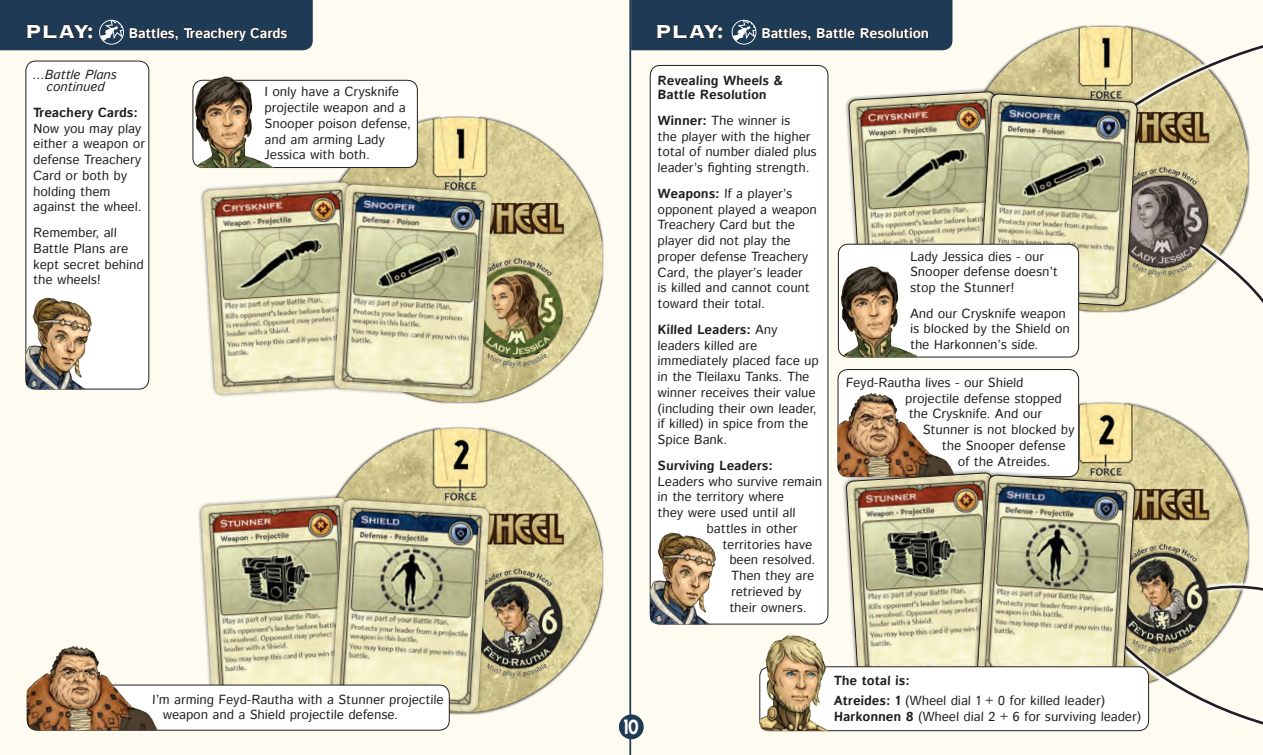
<style>
.page{position:relative;width:1263px;height:755px;background:#fefbf1}
.page>*{position:absolute;margin:0;border:0;box-sizing:border-box;transform-origin:0 0}
.t1{font:800 24.5px "Copperplate Gothic BT";letter-spacing:.005em;color:#fff}
.t2{font:21px "Advokat Modern";color:#fff}
.t3{font:700 14px "Istok";letter-spacing:-.01em;color:#fff}
.t4{font:13.12px/15.8px "Istok";letter-spacing:.005em;color:#231f20}
.t5{font:700 13.12px/14px "Istok";color:#231f20}
.t6{font:italic 13.12px/12.2px "Istok";letter-spacing:.005em;color:#231f20;text-align:center}
.s1{font-weight:700}
</style>
<div class="page">
<hr style="left:629px;top:0;width:2px;height:755px;background:#1f3a55">
<div style="left:619px;top:714px;width:25px;height:25px;background:#1f3a55;border-radius:50%"></div>
<img style="left:340px;top:117px;width:262px;height:285px">
<div style="left:469px;top:265px;width:95px;height:94px;background:#231f20;opacity:.4"></div>
<img style="left:471px;top:267px;width:91px;height:90px;border-radius:45px">
<img style="left:337px;top:428px;width:265px;height:284px">
<div style="left:469px;top:576px;width:95px;height:93px;background:#231f20;opacity:.4"></div>
<img style="left:471px;top:577px;width:91px;height:91px;border-radius:45px">
<div style="left:26px;top:61px;width:123px;height:328px;background:#fff;border-radius:10px"></div>
<div style="left:26px;top:61px;width:123px;height:328px;border:1px solid #231f20;border-radius:10px"></div>
<img style="left:26px;top:292px;width:84px;height:97px">
<svg style="left:200px;top:178px;width:296px;height:223px;background:#cbc3a3"></svg>
<img style="left:334px;top:184px;width:158px;height:212px">
<img style="left:198px;top:493px;width:296px;height:222px">
<img style="left:332px;top:500px;width:157px;height:211px">
<div style="left:27px;top:685px;width:422px;height:45px;background:#fff;border-radius:10px"></div>
<div style="left:27px;top:684px;width:423px;height:46px;border:1px solid #231f20;border-radius:10px"></div>
<img style="left:27px;top:646px;width:143px;height:84px">
<div style="left:193px;top:80px;width:224px;height:87px;background:#fff;border-radius:10px"></div>
<div style="left:193px;top:80px;width:225px;height:88px;border:1px solid #231f20;border-radius:10px"></div>
<img style="left:193px;top:76px;width:93px;height:92px">
<svg style="left:0;top:0;width:313px;height:50px;background:#223b53"></svg>
<img style="left:631px;top:0;width:632px;height:755px">
<h1 class="t1" style="left:25px;top:18px;width:71px">PLAY:</h1>
<p class="t3" style="left:129px;top:24px;width:160px">Battles, Treachery Cards</p>
<h1 class="t1" style="left:655px;top:18px;width:71px">PLAY:</h1>
<p class="t3" style="left:761px;top:24px;width:169px">Battles, Battle Resolution</p>
<p class="t6" style="left:33px;top:68px;width:85px">...Battle Plans continued</p>
<p class="t5" style="left:33px;top:105px;width:107px">Treachery Cards:</p>
<p class="t4" style="left:33px;top:121px;width:114px">Now you may play either a weapon or defense Treachery<br>Card or both by holding them against the wheel.</p>
<p class="t4" style="left:33px;top:225px;width:112px">Remember, all<br>Battle Plans are kept secret behind the wheels!</p>
<p class="t5" style="left:657px;top:73px;width:127px">Revealing Wheels &amp;<br>Battle Resolution</p>
<p class="t4" style="left:657px;top:113px;width:161px"><span class="s1">Winner:</span> The winner is<br>the player with the higher total of number dialed plus leader’s fighting strength.</p>
<p class="t4" style="left:657px;top:186px;width:161px"><span class="s1">Weapons:</span> If a player’s opponent played a weapon<br>Treachery Card but the player did not play the proper defense Treachery<br>Card, the player’s leader<br>is killed and cannot count toward their total.</p>
<p class="t4" style="left:657px;top:322px;width:163px"><span class="s1">Killed Leaders:</span> Any leaders killed are immediately placed face up in the Tleilaxu Tanks. The winner receives their value (including their own leader, if killed) in spice from the<br>Spice Bank.</p>
<p class="t5" style="left:658px;top:458px;width:117px">Surviving Leaders:</p>
<p class="t4" style="left:658px;top:474px;width:167px">Leaders who survive remain</p>
<p class="t4" style="left:658px;top:489px;width:128px">in the territory where</p>
<p class="t4" style="left:658px;top:505px;width:140px">they were used until all</p>
<p class="t4" style="left:707px;top:521px;width:93px">battles in other</p>
<p class="t4" style="left:722px;top:537px;width:92px">territories have</p>
<p class="t4" style="left:729px;top:552px;width:88px">been resolved.</p>
<p class="t4" style="left:731px;top:568px;width:85px">Then they are</p>
<p class="t4" style="left:731px;top:584px;width:72px">retrieved by</p>
<p class="t4" style="left:729px;top:600px;width:79px">their owners.</p>
<p class="t4" style="left:265px;top:85px;width:148px">I only have a Crysknife projectile weapon and a<br>Snooper poison defense, and am arming Lady<br>Jessica with both.</p>
<p class="t4" style="left:910px;top:249px;width:150px">Lady Jessica dies - our<br>Snooper defense doesn’t stop the Stunner!</p>
<p class="t4" style="left:910px;top:306px;width:162px">And our Crysknife weapon is blocked by the Shield on the Harkonnen’s side.</p>
<p class="t4" style="left:905px;top:375px;width:159px;text-indent:-59px">Feyd-Rautha lives - our Shield projectile defense stopped the Crysknife. And our</p>
<p class="t4" style="left:923px;top:422px;width:154px">Stunner is not blocked by</p>
<p class="t4" style="left:942px;top:438px;width:126px">the Snooper defense</p>
<p class="t4" style="left:958px;top:454px;width:95px">of the Atreides.</p>
<p class="t4" style="left:163px;top:692px;width:283px;text-indent:-11px">I’m arming Feyd-Rautha with a Stunner projectile weapon and a Shield projectile defense.</p>
<h2 class="t2" style="left:624px;top:715px;width:16px">10</h2>
<p class="t4" style="left:834px;top:670px;width:273px;line-height:20.7px"><span class="s1">The total is:<br>Atreides: 1</span> (Wheel dial 1 + 0 for killed leader)</p>
<p class="t4" style="left:834px;top:709px;width:309px"><span class="s1">Harkonnen 8</span> (Wheel dial 2 + 6 for surviving leader)</p>
</div>
